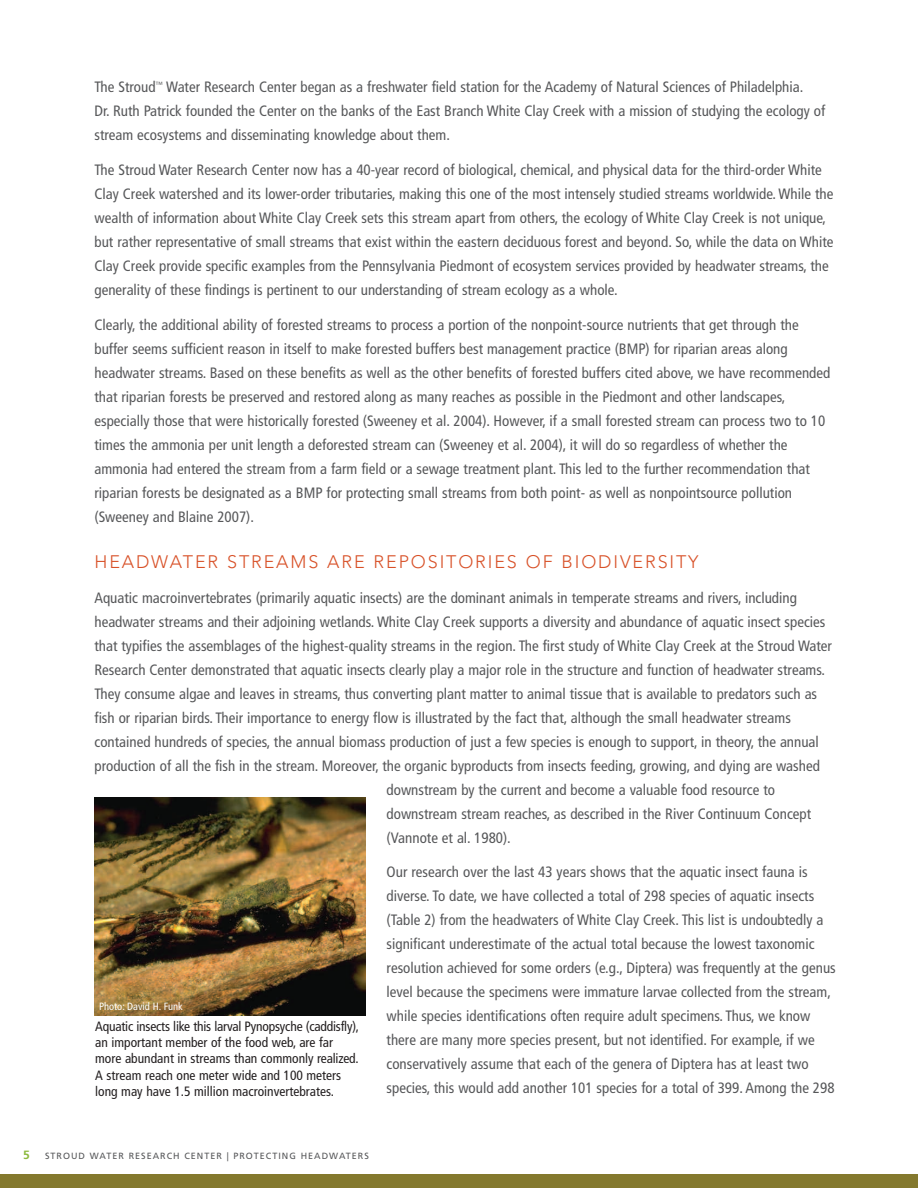
<style>
.page{position:relative;width:918px;height:1188px;background:#fff}
.page>*{position:absolute;margin:0;border:0;box-sizing:border-box;transform-origin:0 0}
.t1{font:300 18px "Avenir";letter-spacing:.105em;color:#d85128}
.t2{font:condensed 15px/24px "Frutiger";color:#57585a}
.t3{font:condensed 13.5px/16.2px "Frutiger";color:#231f20}
.t4{font:700 12px "Frutiger";color:#8dba3e}
.t5{font:condensed 10.5px "Frutiger";color:#fff}
.t6{font:9px "Frutiger";letter-spacing:.11em;color:#57585a}
</style>
<div class="page">
<div style="left:0;top:1174px;width:918px;height:14px;background:#84792e"></div>
<img style="left:94px;top:798px;width:272px;height:218px">
<p class="t2" style="left:94px;top:76px;width:732px">The Stroud<sup>™</sup> Water Research Center began as a freshwater field station for the Academy of Natural Sciences of Philadelphia.<br>Dr. Ruth Patrick founded the Center on the banks of the East Branch White Clay Creek with a mission of studying the ecology of stream ecosystems and disseminating knowledge about them.</p>
<p class="t2" style="left:94px;top:159px;width:741px">The Stroud Water Research Center now has a 40-year record of biological, chemical, and physical data for the third-order White Clay Creek watershed and its lower-order tributaries, making this one of the most intensely studied streams worldwide. While the wealth of information about White Clay Creek sets this stream apart from others, the ecology of White Clay Creek is not unique, but rather representative of small streams that exist within the eastern deciduous forest and beyond. So, while the data on White Clay Creek provide specific examples from the Pennsylvania Piedmont of ecosystem services provided by headwater streams, the generality of these findings is pertinent to our understanding of stream ecology as a whole.</p>
<p class="t2" style="left:94px;top:314px;width:737px">Clearly, the additional ability of forested streams to process a portion of the nonpoint-source nutrients that get through the buffer seems sufficient reason in itself to make forested buffers best management practice (BMP) for riparian areas along headwater streams. Based on these benefits as well as the other benefits of forested buffers cited above, we have recommended that riparian forests be preserved and restored along as many reaches as possible in the Piedmont and other landscapes, especially those that were historically forested (Sweeney et al. 2004). However, if a small forested stream can process two to 10 times the ammonia per unit length a deforested stream can (Sweeney et al. 2004), it will do so regardless of whether the ammonia had entered the stream from a farm field or a sewage treatment plant. This led to the further recommendation that riparian forests be designated as a BMP for protecting small streams from both point- as well as nonpointsource pollution (Sweeney and Blaine 2007).</p>
<p class="t1" style="left:94px;top:554px;width:606px">HEADWATER STREAMS ARE REPOSITORIES OF BIODIVERSITY</p>
<p class="t2" style="left:94px;top:587px;width:704px">Aquatic macroinvertebrates (primarily aquatic insects) are the dominant animals in temperate streams and rivers, including</p>
<p class="t2" style="left:94px;top:611px;width:732px">headwater streams and their adjoining wetlands. White Clay Creek supports a diversity and abundance of aquatic insect species</p>
<p class="t2" style="left:94px;top:635px;width:739px">that typifies the assemblages of the highest-quality streams in the region. The first study of White Clay Creek at the Stroud Water</p>
<p class="t2" style="left:94px;top:659px;width:732px">Research Center demonstrated that aquatic insects clearly play a major role in the structure and function of headwater streams.</p>
<p class="t2" style="left:94px;top:683px;width:724px">They consume algae and leaves in streams, thus converting plant matter to animal tissue that is available to predators such as</p>
<p class="t2" style="left:94px;top:707px;width:698px">fish or riparian birds. Their importance to energy flow is illustrated by the fact that, although the small headwater streams</p>
<p class="t2" style="left:94px;top:731px;width:726px">contained hundreds of species, the annual biomass production of just a few species is enough to support, in theory, the annual</p>
<p class="t2" style="left:94px;top:755px;width:727px">production of all the fish in the stream. Moreover, the organic byproducts from insects feeding, growing, and dying are washed</p>
<p class="t2" style="left:387px;top:779px;width:390px">downstream by the current and become a valuable food resource to</p>
<p class="t2" style="left:387px;top:803px;width:426px">downstream stream reaches, as described in the River Continuum Concept</p>
<p class="t2" style="left:387px;top:827px;width:126px">(Vannote et al. 1980).</p>
<p class="t2" style="left:387px;top:861px;width:451px">Our research over the last 43 years shows that the aquatic insect fauna is diverse. To date, we have collected a total of 298 species of aquatic insects (Table 2) from the headwaters of White Clay Creek. This list is undoubtedly a significant underestimate of the actual total because the lowest taxonomic resolution achieved for some orders (e.g., Diptera) was frequently at the genus level because the specimens were immature larvae collected from the stream, while species identifications often require adult specimens. Thus, we know there are many more species present, but not identified. For example, if we conservatively assume that each of the genera of Diptera has at least two species, this would add another 101 species for a total of 399. Among the 298</p>
<p class="t5" style="left:99px;top:1002px;width:85px">Photo: David H. Funk</p>
<p class="t3" style="left:95px;top:1019px;width:266px">Aquatic insects like this larval Pynopsyche (caddisfly), an important member of the food web, are far more abundant in streams than commonly realized.<br>A stream reach one meter wide and 100 meters long may have 1.5 million macroinvertebrates.</p>
<p class="t4" style="left:23px;top:1150px;width:8px">5</p>
<p class="t6" style="left:45px;top:1152px;width:325px">STROUD WATER RESEARCH CENTER | PROTECTING HEADWATERS</p>
</div>
